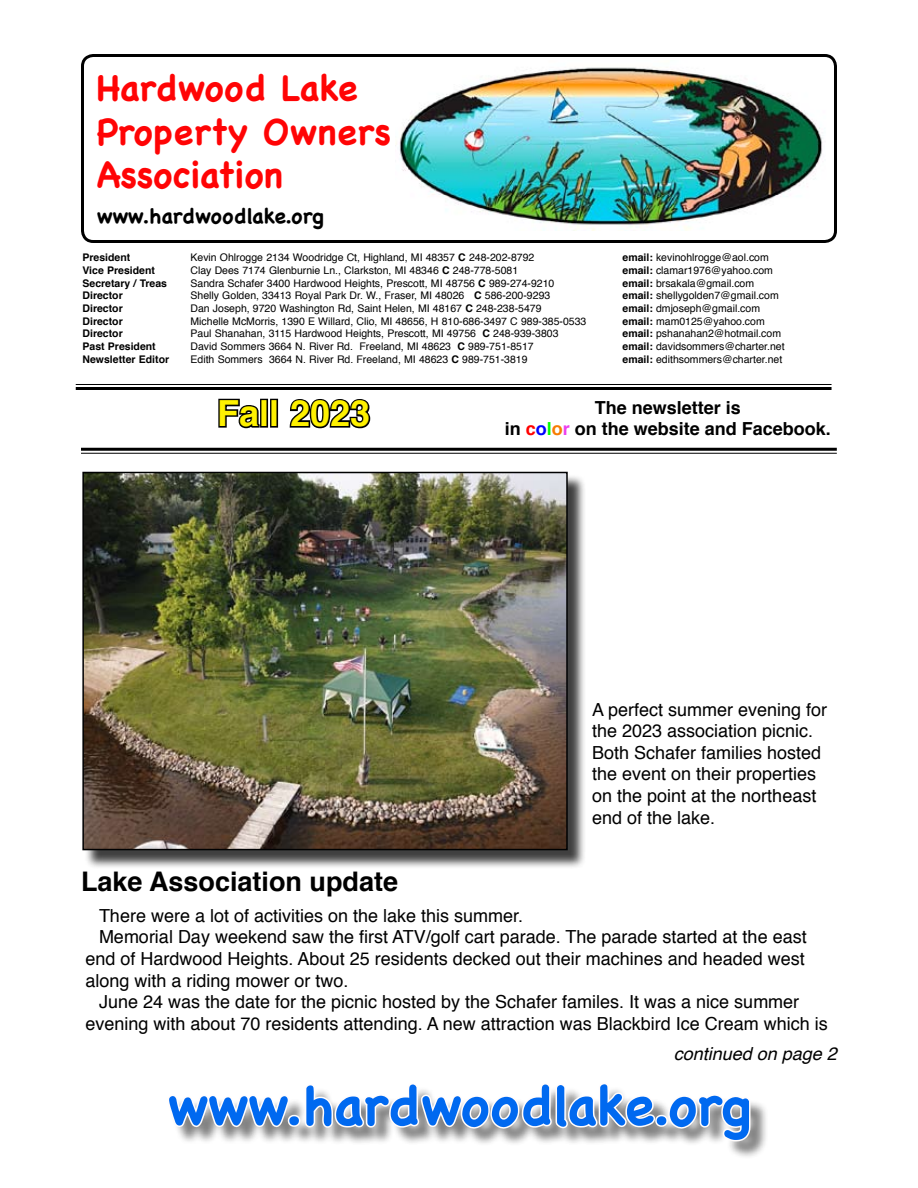
<style>
.page{position:relative;width:918px;height:1188px;background:#fff}
.page>*{position:absolute;margin:0;border:0;box-sizing:border-box;transform-origin:0 0}
.t1{font:700 54px "Chalkboard";color:#0069f0}
.t2{font:700 36px/43.2px "Chalkboard";color:#ff0405}
.t3{font:700 36px "Helvetica";color:#fef100}
.t4{font:700 27px "Helvetica";color:#000}
.t5{font:700 21px "Chalkboard";color:#000}
.t6{font:18px/21.6px "Helvetica";color:#000}
.t7{font:700 18px/21.6px "Helvetica";color:#000;text-align:center}
.t8{font:italic 18px "Helvetica";color:#000}
.t9{font:10.5px "Helvetica";color:#000}
.t10{font:700 10.5px "Helvetica";color:#000}
.s1{font-weight:700}
.s2{color:#f00}
.s3{color:#0001ff}
.s4{color:#00fc00}
.s5{color:#f77c00}
.s6{color:#ed3fed}
</style>
<div class="page">
<svg style="left:218px;top:398px;width:43px;height:31px"></svg>
<div style="left:260px;top:399px;width:8px;height:29px;border:3px solid #000"></div>
<div style="left:270px;top:399px;width:8px;height:29px;border:3px solid #000"></div>
<svg style="left:289px;top:399px;width:82px;height:30px"></svg>
<hr style="left:81px;top:448px;width:756px;height:3px;background:#000">
<hr style="left:81px;top:453px;width:756px;height:1px;background:#000">
<hr style="left:76px;top:384px;width:756px;height:1px;background:#000">
<hr style="left:76px;top:387px;width:756px;height:3px;background:#000">
<div style="left:81px;top:54px;width:756px;height:189px;border:3px solid #000;border-radius:11px"></div>
<svg style="left:173px;top:1089px;width:580px;height:54px"></svg>
<img style="left:395px;top:67px;width:428px;height:164px">
<div style="left:85px;top:474px;width:507px;height:402px;background:#000;opacity:.75"></div>
<img style="left:85px;top:475px;width:480px;height:372px">
<div style="left:82px;top:472px;width:486px;height:378px;border:2px solid #000102"></div>
<h2 class="t2" style="left:97px;top:66px;width:296px">Hardwood Lake<br>Property Owners<br>Association</h2>
<h3 class="t5" style="left:97px;top:203px;width:228px">www.hardwoodlake.org</h3>
<p class="t10" style="left:82px;top:249px;width:49px">President</p>
<p class="t9" style="left:191px;top:250px;width:345px">Kevin Ohlrogge 2134 Woodridge Ct, Highland, MI 48357 <span class="s1">C</span> 248-202-8792</p>
<p class="t9" style="left:623px;top:250px;width:148px"><span class="s1">email:</span> kevinohlrogge@aol.com</p>
<p class="t10" style="left:82px;top:262px;width:74px">Vice President</p>
<p class="t9" style="left:191px;top:262px;width:329px">Clay Dees 7174 Glenburnie Ln., Clarkston, MI 48346 <span class="s1">C</span> 248-778-5081</p>
<p class="t9" style="left:623px;top:262px;width:152px"><span class="s1">email:</span> clamar1976@yahoo.com</p>
<p class="t10" style="left:83px;top:275px;width:86px">Secretary / Treas</p>
<p class="t9" style="left:191px;top:275px;width:365px">Sandra Schafer 3400 Hardwood Heights, Prescott, MI 48756 <span class="s1">C</span> 989-274-9210</p>
<p class="t9" style="left:623px;top:275px;width:133px"><span class="s1">email:</span> brsakala@gmail.com</p>
<p class="t10" style="left:83px;top:287px;width:42px">Director</p>
<p class="t9" style="left:191px;top:288px;width:361px">Shelly Golden, 33413 Royal Park Dr. W., Fraser, MI 48026 <span class="s1">C</span> 586-200-9293</p>
<p class="t9" style="left:623px;top:288px;width:158px"><span class="s1">email:</span> shellygolden7@gmail.com</p>
<p class="t10" style="left:83px;top:300px;width:42px">Director</p>
<p class="t9" style="left:191px;top:300px;width:352px">Dan Joseph, 9720 Washington Rd, Saint Helen, MI 48167 <span class="s1">C</span> 248-238-5479</p>
<p class="t9" style="left:623px;top:300px;width:139px"><span class="s1">email:</span> dmjoseph@gmail.com</p>
<p class="t10" style="left:83px;top:312px;width:42px">Director</p>
<p class="t9" style="left:191px;top:313px;width:397px">Michelle McMorris, 1390 E Willard, Clio, MI 48656, H 810-686-3497 C 989-385-0533</p>
<p class="t9" style="left:623px;top:313px;width:144px"><span class="s1">email:</span> mam0125@yahoo.com</p>
<p class="t10" style="left:83px;top:325px;width:42px">Director</p>
<p class="t9" style="left:191px;top:326px;width:370px">Paul Shanahan, 3115 Hardwood Heights, Prescott, MI 49756 <span class="s1">C</span> 248-939-3803</p>
<p class="t9" style="left:623px;top:326px;width:160px"><span class="s1">email:</span> pshanahan2@hotmail.com</p>
<p class="t10" style="left:83px;top:338px;width:75px">Past President</p>
<p class="t9" style="left:191px;top:338px;width:345px">David Sommers 3664 N. River Rd. Freeland, MI 48623 <span class="s1">C</span> 989-751-8517</p>
<p class="t9" style="left:623px;top:338px;width:164px"><span class="s1">email:</span> davidsommers@charter.net</p>
<p class="t10" style="left:83px;top:350px;width:88px">Newsletter Editor</p>
<p class="t9" style="left:191px;top:351px;width:339px">Edith Sommers 3664 N. River Rd. Freeland, MI 48623 <span class="s1">C</span> 989-751-3819</p>
<p class="t9" style="left:623px;top:351px;width:161px"><span class="s1">email:</span> edithsommers@charter.net</p>
<h2 class="t3" style="left:217px;top:384px;width:155px">Fall 2023</h2>
<h3 class="t7" style="left:505px;top:397px;width:328px">The newsletter is<br>in <span class="s2">c</span><span class="s3">o</span><span class="s4">l</span><span class="s5">o</span><span class="s6">r</span> on the website and Facebook.</h3>
<h3 class="t6" style="left:592px;top:699px;width:237px">A perfect summer evening for the 2023 association picnic.<br>Both Schafer families hosted the event on their properties on the point at the northeast end of the lake.</h3>
<h3 class="t4" style="left:81px;top:860px;width:319px">Lake Association update</h3>
<h3 class="t6" style="left:99px;top:905px;width:426px">There were a lot of activities on the lake this summer.</h3>
<h3 class="t6" style="left:99px;top:927px;width:709px">Memorial Day weekend saw the first ATV/golf cart parade. The parade started at the east</h3>
<h3 class="t6" style="left:86px;top:948px;width:721px">end of Hardwood Heights. About 25 residents decked out their machines and headed west</h3>
<h3 class="t6" style="left:86px;top:970px;width:265px">along with a riding mower or two.</h3>
<h3 class="t6" style="left:99px;top:992px;width:702px">June 24 was the date for the picnic hosted by the Schafer familes. It was a nice summer</h3>
<h3 class="t6" style="left:86px;top:1013px;width:744px">evening with about 70 residents attending. A new attraction was Blackbird Ice Cream which is</h3>
<h3 class="t8" style="left:674px;top:1040px;width:165px">continued on page 2</h3>
<h1 class="t1" style="left:167px;top:1074px;width:585px">www.hardwoodlake.org</h1>
</div>
